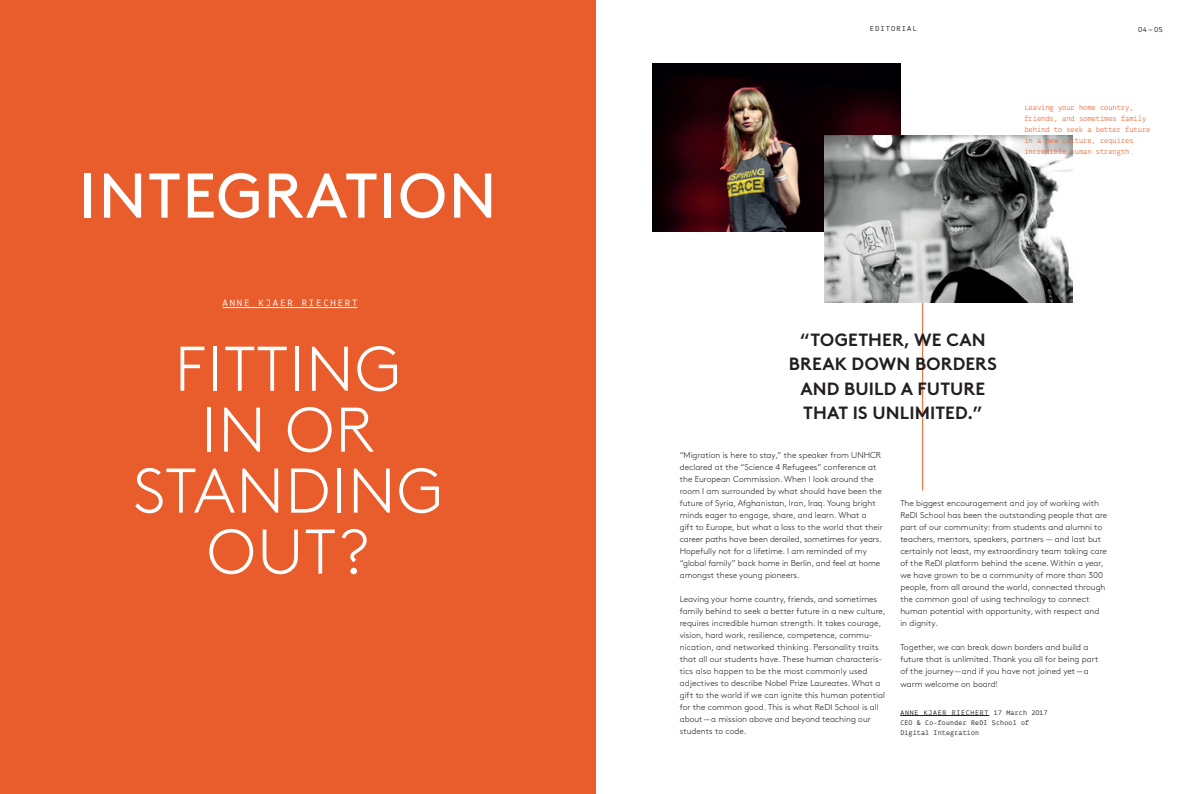
<style>
.page{position:relative;width:1191px;height:794px;background:#fff}
.page>*{position:absolute;margin:0;border:0;box-sizing:border-box;transform-origin:0 0}
.t1{font:300 63px/60.9px "Brown";letter-spacing:.025em;color:#fff;text-align:center}
.t2{font:63px "Brown";letter-spacing:.025em;color:#fff}
.t3{font:700 17.7px/24.2px "Brown";letter-spacing:.005em;color:#231f20;text-align:center}
.t4{font:500 9px "Ingrid Mono";letter-spacing:.2em;color:#fff}
.t5{font:300 8.5px/12px "Brown";color:#231f20}
.t6{font:7px/11px "Ingrid Mono";color:#e85d2b}
.t7{font:500 7px "Ingrid Mono";letter-spacing:.16em;color:#231f20}
.t8{font:500 6.5px/10px "Ingrid Mono";letter-spacing:.04em;color:#231f20}
</style>
<div class="page">
<div style="left:0;top:0;width:595px;height:794px;background:#e85d2b"></div>
<hr style="left:922px;top:296px;width:1px;height:194px;background:#e85d2b">
<hr style="left:222px;top:307px;width:135px;height:1px;background:#fff">
<hr style="left:900px;top:715px;width:89px;height:1px;background:#231f20">
<img style="left:652px;top:64px;width:248px;height:168px">
<img style="left:824px;top:136px;width:248px;height:166px">
<h1 class="t2" style="left:79px;top:148px;width:419px">INTEGRATION</h1>
<p class="t4" style="left:222px;top:297px;width:136px">ANNE KJAER RIECHERT</p>
<h1 class="t1" style="left:133px;top:334px;width:311px">FITTING<br>IN OR<br>STANDING<br>OUT?</h1>
<p class="t7" style="left:870px;top:24px;width:48px">EDITORIAL</p>
<p class="t7" style="left:1138px;top:25px;width:26px">04– 05</p>
<p class="t6" style="left:1024px;top:102px;width:128px">Leaving your home country, friends, and sometimes family behind to seek a better future in a new culture, requires incredible human strength.</p>
<h2 class="t3" style="left:789px;top:326px;width:209px">“TOGETHER, WE CAN<br>BREAK DOWN BORDERS<br>AND BUILD A FUTURE<br>THAT IS UNLIMITED.”</h2>
<p class="t5" style="left:679px;top:449px;width:204px">“Migration is here to stay,” the speaker from UNHCR declared at the “Science 4 Refugees” conference at the European Commission. When I look around the room I am surrounded by what should have been the future of Syria, Afghanistan, Iran, Iraq. Young bright minds eager to engage, share, and learn. What a gift to Europe, but what a loss to the world that their career paths have been derailed, sometimes for years.<br>Hopefully not for a lifetime. I am reminded of my “global family” back home in Berlin, and feel at home amongst these young pioneers.</p>
<p class="t5" style="left:679px;top:593px;width:207px">Leaving your home country, friends, and sometimes family behind to seek a better future in a new culture, requires incredible human strength. It takes courage, vision, hard work, resilience, competence, commu&shy;nication, and networked thinking. Personality traits that all our students have. These human characteris&shy;tics also happen to be the most commonly used adjectives to describe Nobel Prize Laureates. What a gift to the world if we can ignite this human potential for the common good. This is what ReDI School is all about—a mission above and beyond teaching our students to code.</p>
<p class="t5" style="left:900px;top:497px;width:208px">The biggest encouragement and joy of working with ReDI School has been the outstanding people that are part of our community: from students and alumni to teachers, mentors, speakers, partners — and last but certainly not least, my extraordinary team taking care of the ReDI platform behind the scene. Within a year, we have grown to be a community of more than 300 people, from all around the world, connected through the common goal of using technology to connect human potential with opportunity, with respect and in dignity.</p>
<p class="t5" style="left:900px;top:641px;width:200px">Together, we can break down borders and build a future that is unlimited. Thank you all for being part of the journey—and if you have not joined yet—a warm welcome on board!</p>
<p class="t8" style="left:900px;top:707px;width:149px">ANNE KJAER RIECHERT 17 March 2017<br>CEO &amp; Co-founder ReDI School of<br>Digital Integration</p>
</div>
